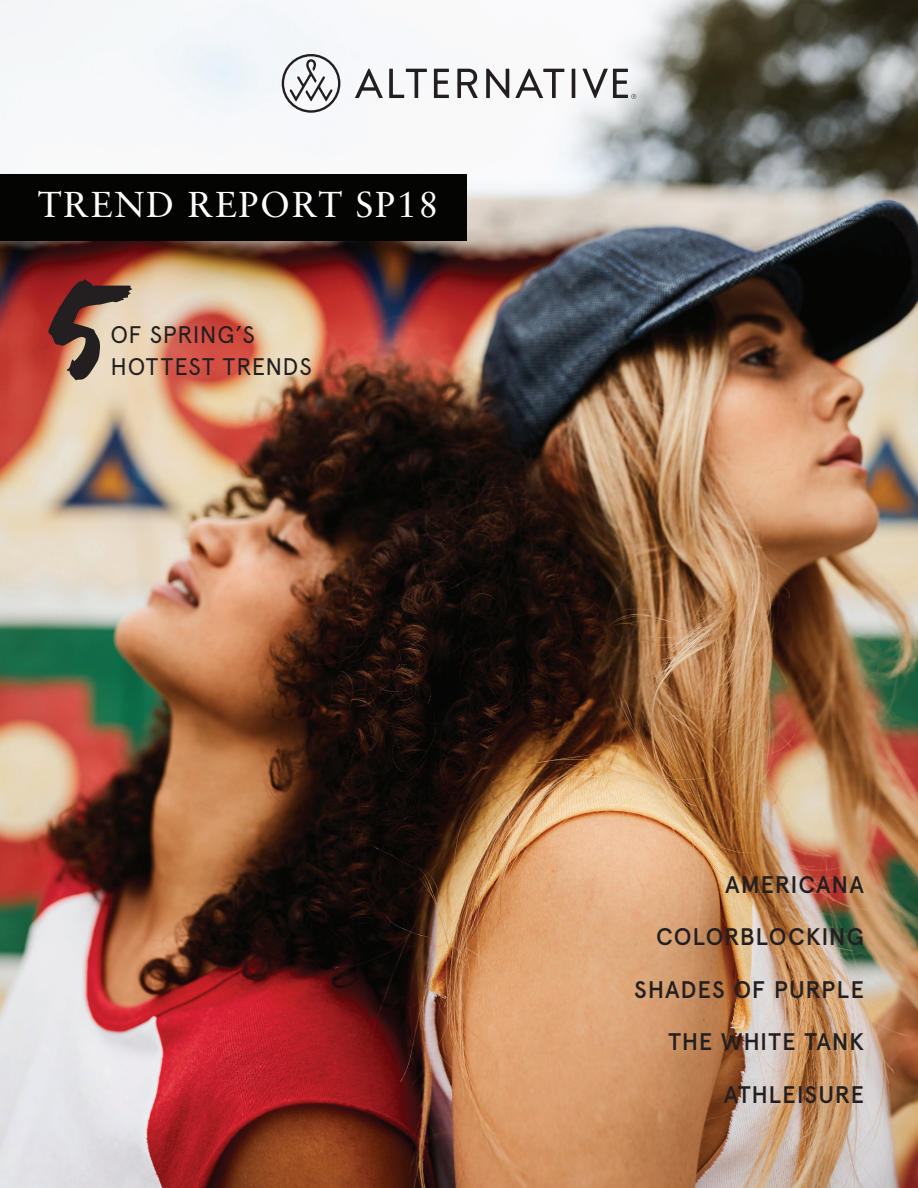
<style>
.page{position:relative;width:918px;height:1188px;background:#fff}
.page>*{position:absolute;margin:0;border:0;box-sizing:border-box;transform-origin:0 0}
.t1{font:183.3px "Manus";color:#231f20}
.t2{font:36px "Sabon LT Std";letter-spacing:.045em;color:#fff}
.t3{font:500 24px/52.5px "Apercu";letter-spacing:.035em;color:#231f20;text-align:right}
.t4{font:24px "Apercu";letter-spacing:.03em;color:#231f20}
</style>
<div class="page">
<img style="left:0;top:0;width:918px;height:1188px">
<div style="left:0;top:174px;width:467px;height:67px;background:#040503"></div>
<svg style="left:434px;top:69px;width:15px;height:29px"></svg>
<svg style="left:355px;top:69px;width:28px;height:29px"></svg>
<svg style="left:389px;top:69px;width:38px;height:29px"></svg>
<svg style="left:457px;top:69px;width:21px;height:29px"></svg>
<svg style="left:515px;top:69px;width:49px;height:29px"></svg>
<hr style="left:572px;top:69px;width:3px;height:29px;background:#231f20">
<svg style="left:486px;top:69px;width:23px;height:29px"></svg>
<svg style="left:282px;top:54px;width:58px;height:59px"></svg>
<svg style="left:583px;top:69px;width:53px;height:30px"></svg>
<h2 class="t2" style="left:38px;top:183px;width:402px">TREND REPORT SP18</h2>
<h1 class="t1" style="left:45px;top:200px;width:78px">5</h1>
<p class="t4" style="left:110px;top:320px;width:146px">OF SPRING’S</p>
<p class="t4" style="left:110px;top:352px;width:203px">HOTTEST TRENDS</p>
<p class="t3" style="left:634px;top:858px;width:231px">AMERICANA<br>COLORBLOCKING<br>SHADES OF PURPLE<br>THE WHITE TANK<br>ATHLEISURE</p>
</div>
